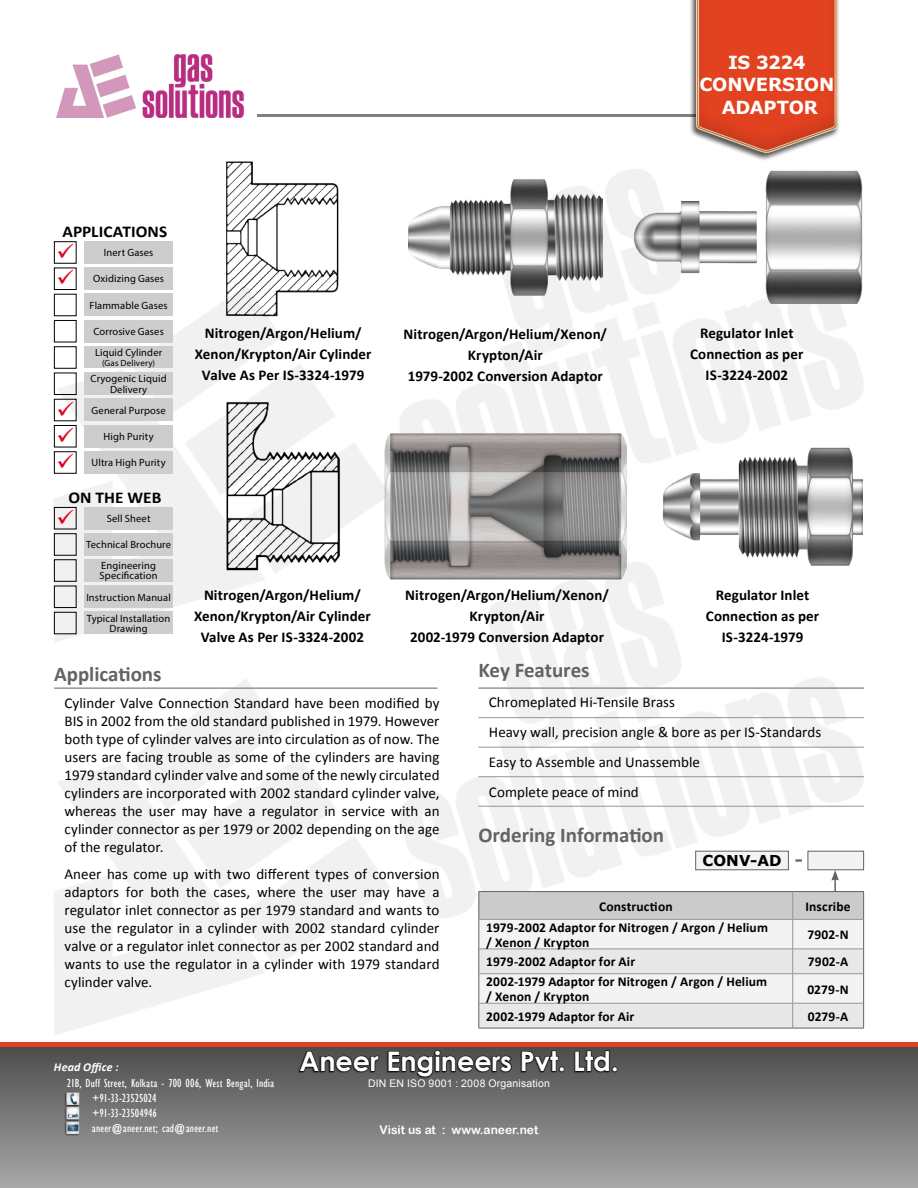
<style>
.page{position:relative;width:918px;height:1188px;background:#fff}
.page>*{position:absolute;margin:0;border:0;box-sizing:border-box;transform-origin:0 0}
.t1{font:700 27px "Century Gothic";color:#fff}
.t2{font:700 21px "Calibri";color:#636363}
.t3{font:700 18px/22.5px "Verdana";letter-spacing:-.015em;color:#fff;text-align:center}
.t4{font:700 16.5px "Calibri";letter-spacing:.005em;color:#000;scale:1.05 1}
.t5{font:15px/18px "Calibri";color:#000;text-align:justify}
.t6{font:700 15px/21px "Calibri";letter-spacing:.005em;color:#000;text-align:center}
.t7{font:700 15px "Verdana";letter-spacing:.005em;color:#000}
.t8{font:700 13.5px/15px "Calibri";letter-spacing:.01em;color:#000}
.t9{font:condensed 12px/15px "Gill Sans";letter-spacing:.015em;color:#fff}
.t10{font:12px "Arial Rounded MT Bold";color:#fff}
.t11{font:italic 700 12px "Calibri";letter-spacing:.015em;color:#fff}
.t12{font:10.5px/10.2px "Myriad Pro";letter-spacing:.015em;color:#000;text-align:center}
.t13{font:10.5px "Arial";letter-spacing:.02em;color:#fff}
.t14{font:9px "Myriad Pro";letter-spacing:.02em;color:#000}
</style>
<div class="page">
<div style="left:0;top:1046px;width:918px;height:142px;background:linear-gradient(to bottom,#4c4c4c,#a8a8a8)"></div>
<hr style="left:0;top:1043px;width:918px;height:4px;background:#e34220">
<div style="left:65px;top:1120px;width:16px;height:17px;background:#000;opacity:.75"></div>
<div style="left:65px;top:1106px;width:16px;height:16px;background:#000;opacity:.75"></div>
<div style="left:64px;top:1091px;width:17px;height:17px;background:#000;opacity:.75"></div>
<svg style="left:67px;top:1092px;width:13px;height:42px"></svg>
<div style="left:298px;top:1050px;width:320px;height:29px;background:#000;opacity:.8"></div>
<svg style="left:299px;top:1051px;width:81px;height:21px;background:#2c2c2c"></svg>
<svg style="left:388px;top:1050px;width:124px;height:27px;background:#313131"></svg>
<svg style="left:521px;top:1051px;width:44px;height:21px"></svg>
<svg style="left:575px;top:1050px;width:43px;height:22px"></svg>
<div style="left:678px;top:0;width:176px;height:171px;background:#000;opacity:.15"></div>
<img style="left:53px;top:112px;width:811px;height:393px">
<img style="left:0;top:505px;width:882px;height:538px">
<img style="left:54px;top:54px;width:191px;height:64px">
<div style="left:696px;top:851px;width:92px;height:19px;background:#f3f3f3"></div>
<div style="left:695px;top:851px;width:94px;height:19px;border:1px solid #636363"></div>
<svg style="left:795px;top:859px;width:7px;height:3px"></svg>
<div style="left:808px;top:851px;width:56px;height:19px;background:#f3f3f3;border:1px solid #636363"></div>
<svg style="left:478px;top:870px;width:386px;height:158px"></svg>
<hr style="left:478px;top:1028px;width:315px;height:1px;background:#636363">
<hr style="left:793px;top:1028px;width:71px;height:1px;background:#636363">
<hr style="left:478px;top:806px;width:386px;height:1px;background:#959595">
<hr style="left:478px;top:776px;width:386px;height:1px;background:#959595">
<hr style="left:478px;top:747px;width:386px;height:1px;background:#959595">
<hr style="left:478px;top:717px;width:386px;height:1px;background:#959595">
<hr style="left:478px;top:687px;width:386px;height:2px;background:#959595">
<hr style="left:54px;top:687px;width:384px;height:2px;background:#959595">
<img style="left:383px;top:433px;width:244px;height:146px">
<img style="left:661px;top:447px;width:201px;height:120px">
<img style="left:225px;top:401px;width:115px;height:170px">
<img style="left:408px;top:178px;width:194px;height:118px">
<img style="left:630px;top:169px;width:234px;height:135px">
<img style="left:226px;top:161px;width:114px;height:156px">
<div style="left:54px;top:612px;width:23px;height:22px;border:1px solid #000"></div>
<div style="left:54px;top:586px;width:23px;height:22px;border:1px solid #000"></div>
<div style="left:54px;top:559px;width:23px;height:23px;border:1px solid #000"></div>
<div style="left:54px;top:533px;width:23px;height:23px;border:1px solid #000"></div>
<div style="left:54px;top:507px;width:23px;height:22px;border:1px solid #000"></div>
<div style="left:54px;top:451px;width:23px;height:23px;border:1px solid #000"></div>
<div style="left:54px;top:425px;width:23px;height:22px;border:1px solid #000"></div>
<div style="left:54px;top:373px;width:23px;height:22px;border:1px solid #000"></div>
<div style="left:54px;top:346px;width:23px;height:23px;border:1px solid #000"></div>
<div style="left:54px;top:320px;width:23px;height:22px;border:1px solid #000"></div>
<div style="left:54px;top:268px;width:23px;height:22px;border:1px solid #000"></div>
<div style="left:54px;top:241px;width:23px;height:23px;border:1px solid #000"></div>
<div style="left:85px;top:612px;width:88px;height:22px;background:#cdcdcd"></div>
<div style="left:85px;top:585px;width:88px;height:23px;background:#cdcdcd"></div>
<div style="left:85px;top:559px;width:88px;height:22px;background:#cdcdcd"></div>
<div style="left:85px;top:533px;width:88px;height:22px;background:#cdcdcd"></div>
<div style="left:85px;top:507px;width:88px;height:22px;background:#cdcdcd"></div>
<div style="left:85px;top:451px;width:88px;height:22px;background:#cdcdcd"></div>
<div style="left:85px;top:425px;width:88px;height:22px;background:#cdcdcd"></div>
<div style="left:85px;top:399px;width:88px;height:22px;background:#cdcdcd"></div>
<div style="left:85px;top:372px;width:88px;height:23px;background:#cdcdcd"></div>
<div style="left:85px;top:346px;width:88px;height:22px;background:#cdcdcd"></div>
<div style="left:85px;top:320px;width:88px;height:22px;background:#cdcdcd"></div>
<div style="left:85px;top:294px;width:88px;height:22px;background:#cdcdcd"></div>
<div style="left:85px;top:267px;width:88px;height:23px;background:#cdcdcd"></div>
<div style="left:85px;top:241px;width:88px;height:22px;background:#cdcdcd"></div>
<svg style="left:58px;top:509px;width:15px;height:15px"></svg>
<svg style="left:58px;top:454px;width:15px;height:14px"></svg>
<svg style="left:58px;top:427px;width:15px;height:15px"></svg>
<svg style="left:58px;top:401px;width:15px;height:15px"></svg>
<svg style="left:58px;top:270px;width:15px;height:15px"></svg>
<svg style="left:58px;top:244px;width:15px;height:14px"></svg>
<p class="t3" style="left:699px;top:51px;width:136px">IS 3224<br>CONVERSION<br>ADAPTOR</p>
<p class="t4" style="left:62px;top:221px;width:101px">APPLICATIONS</p>
<p class="t12" style="left:104px;top:247px;width:51px">Inert Gases</p>
<p class="t12" style="left:93px;top:274px;width:73px">Oxidizing Gases</p>
<p class="t12" style="left:90px;top:300px;width:80px">Flammable Gases</p>
<p class="t12" style="left:93px;top:326px;width:72px">Corrosive Gases</p>
<p class="t12" style="left:95px;top:347px;width:69px">Liquid Cylinder</p>
<p class="t14" style="left:102px;top:358px;width:55px">(Gas Delivery)</p>
<p class="t12" style="left:91px;top:373px;width:78px">Cryogenic Liquid<br>Delivery</p>
<p class="t12" style="left:92px;top:405px;width:76px">General Purpose</p>
<p class="t12" style="left:104px;top:431px;width:52px">High Purity</p>
<p class="t12" style="left:92px;top:457px;width:76px">Ultra High Purity</p>
<p class="t4" style="left:68px;top:487px;width:90px">ON THE WEB</p>
<p class="t12" style="left:107px;top:513px;width:45px">Sell Sheet</p>
<p class="t12" style="left:86px;top:539px;width:87px">Technical Brochure</p>
<p class="t12" style="left:100px;top:560px;width:59px;text-align:left">Engineering<br>Specification</p>
<p class="t12" style="left:86px;top:592px;width:86px">Instruction Manual</p>
<p class="t12" style="left:87px;top:613px;width:85px">Typical Installation<br>Drawing</p>
<p class="t6" style="left:195px;top:323px;width:178px">Nitrogen/Argon/Helium/<br>Xenon/Krypton/Air Cylinder<br>Valve As Per IS-3324-1979</p>
<p class="t6" style="left:404px;top:323px;width:205px">Nitrogen/Argon/Helium/Xenon/<br>Krypton/Air<br>1979-2002 Conversion Adaptor</p>
<p class="t6" style="left:690px;top:323px;width:115px">Regulator Inlet<br>Connection as per<br>IS-3224-2002</p>
<p class="t6" style="left:194px;top:585px;width:178px">Nitrogen/Argon/Helium/<br>Xenon/Krypton/Air Cylinder<br>Valve As Per IS-3324-2002</p>
<p class="t6" style="left:706px;top:585px;width:115px">Regulator Inlet<br>Connection as per<br>IS-3224-1979</p>
<p class="t6" style="left:405px;top:585px;width:205px">Nitrogen/Argon/Helium/Xenon/<br>Krypton/Air<br>2002-1979 Conversion Adaptor</p>
<h2 class="t2" style="left:54px;top:661px;width:109px">Applications</h2>
<p class="t5" style="left:64px;top:694px;width:377px">Cylinder Valve Connection Standard have been modified by BIS in 2002 from the old standard published in 1979. However both type of cylinder valves are into circulation as of now. The users are facing trouble as some of the cylinders are having 1979 standard cylinder valve and some of the newly circulated cylinders are incorporated with 2002 standard cylinder valve, whereas the user may have a regulator in service with an cylinder connector as per 1979 or 2002 depending on the age of the regulator.</p>
<p class="t5" style="left:64px;top:865px;width:377px">Aneer has come up with two different types of conversion adaptors for both the cases, where the user may have a regulator inlet connector as per 1979 standard and wants to use the regulator in a cylinder with 2002 standard cylinder valve or a regulator inlet connector as per 2002 standard and wants to use the regulator in a cylinder with 1979 standard cylinder valve.</p>
<h2 class="t2" style="left:478px;top:657px;width:113px">Key Features</h2>
<p class="t5" style="left:489px;top:687px;width:334px;line-height:30px;text-align:left">Chromeplated Hi-Tensile Brass<br>Heavy wall, precision angle &amp; bore as per IS-Standards Easy to Assemble and Unassemble<br>Complete peace of mind</p>
<h2 class="t2" style="left:478px;top:822px;width:187px">Ordering Information</h2>
<p class="t7" style="left:702px;top:850px;width:81px">CONV-AD</p>
<p class="t8" style="left:599px;top:899px;width:75px">Construction</p>
<p class="t8" style="left:806px;top:899px;width:47px">Inscribe</p>
<p class="t8" style="left:486px;top:920px;width:283px">1979-2002 Adaptor for Nitrogen / Argon / Helium / Xenon / Krypton</p>
<p class="t8" style="left:808px;top:927px;width:43px">7902-N</p>
<p class="t8" style="left:486px;top:954px;width:150px">1979-2002 Adaptor for Air</p>
<p class="t8" style="left:808px;top:954px;width:42px">7902-A</p>
<p class="t8" style="left:486px;top:974px;width:282px">2002-1979 Adaptor for Nitrogen / Argon / Helium / Xenon / Krypton</p>
<p class="t8" style="left:807px;top:982px;width:43px">0279-N</p>
<p class="t8" style="left:486px;top:1009px;width:150px">2002-1979 Adaptor for Air</p>
<p class="t8" style="left:808px;top:1009px;width:42px">0279-A</p>
<h1 class="t1" style="left:299px;top:1041px;width:321px">Aneer Engineers Pvt. Ltd.</h1>
<p class="t11" style="left:54px;top:1059px;width:66px">Head Office :</p>
<p class="t9" style="left:92px;top:1076px;width:184px;text-indent:-25px">21B, Duff Street, Kolkata - 700 006, West Bengal, India +91-33-23525024<br>+91-33-23504946<br>aneer@aneer.net; cad@aneer.net</p>
<p class="t13" style="left:368px;top:1077px;width:183px">DIN EN ISO 9001 : 2008 Organisation</p>
<p class="t10" style="left:380px;top:1123px;width:160px">Visit us at : www.aneer.net</p>
</div>
